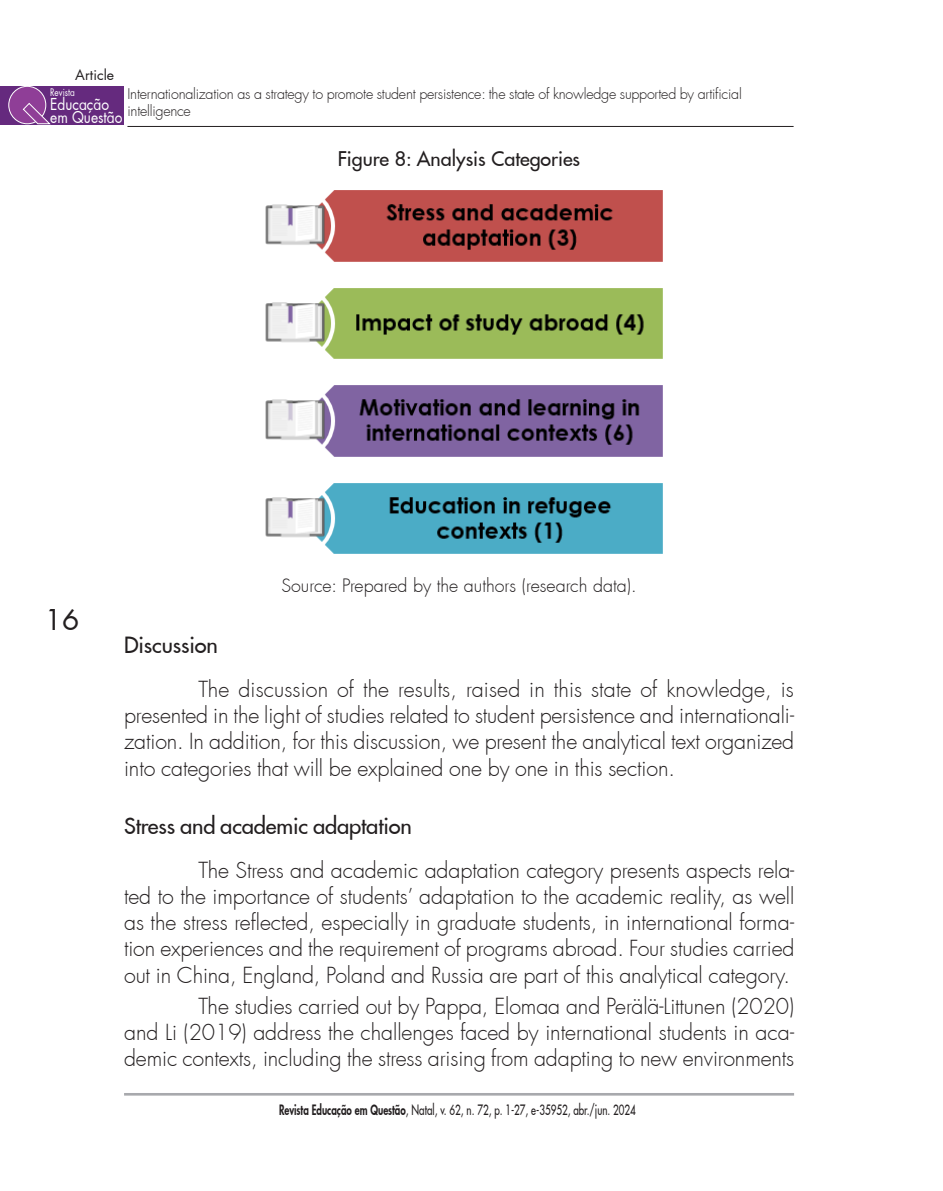
<style>
.page{position:relative;width:943px;height:1191px;background:#fff}
.page>*{position:absolute;margin:0;border:0;box-sizing:border-box;transform-origin:0 0}
.t1{font:28px "Futura LT Paneuropean";color:#231f20}
.SubSubSub{font:500 21.88px "Futura LT Paneuropean";letter-spacing:-.005em;color:#231f20}
.Textoooo{font:300 21.7px/26.2px "Futura LT Paneuropean";letter-spacing:-.005em;color:#231f20;text-align:justify}
.Quadroooo{font:500 19.78px "Futura LT Paneuropean";color:#231f20}
.Legendaaaa{font:300 18.03px "Futura LT Paneuropean";color:#231f20}
.t2{font:16.1px/13.1px "Futura LT Paneuropean";color:#fff;scale:.85 1}
.t3{font:300 14.35px/16.8px "Futura LT Paneuropean";letter-spacing:-.015em;color:#231f20}
.t4{font:500 14px "Futura LT Paneuropean";color:#231f20;scale:.7 1}
.t5{font:14px "Futura LT Paneuropean";color:#231f20}
.t6{font:10.15px "Futura LT Paneuropean";color:#fff;scale:.8 1}
.s1{font-weight:800}
</style>
<div class="page">
<hr style="left:124px;top:1093px;width:670px;height:2px;background:#a8a9ad">
<div style="left:0;top:86px;width:123px;height:39px;background:#652a7e"></div>
<div style="left:9px;top:86px;width:37px;height:38px;background:#8f3e97;border-radius:50%"></div>
<div style="left:9px;top:86px;width:37px;height:38px;border:1px solid #fff;border-radius:50%"></div>
<svg style="left:23px;top:103px;width:28px;height:21px"></svg>
<hr style="left:127px;top:126px;width:666px;height:1px;background:#231f20">
<img style="left:265px;top:190px;width:398px;height:364px">
<p class="t5" style="left:75px;top:63px;width:40px">Article</p>
<p class="t6" style="left:50px;top:83px;width:32px">Revista</p>
<p class="t2" style="left:50px;top:96px;width:87px">Educação em Questão</p>
<p class="t3" style="left:127px;top:85px;width:616px">Internationalization as a strategy to promote student persistence: the state of knowledge supported by artificial intelligence</p>
<p class="Quadroooo" style="left:338px;top:142px;width:244px">Figure 8: Analysis Categories</p>
<p class="t1" style="left:45px;top:596px;width:36px">16</p>
<p class="Legendaaaa" style="left:281px;top:571px;width:357px">Source: Prepared by the authors (research data).</p>
<p class="SubSubSub" style="left:124px;top:627px;width:95px">Discussion</p>
<p class="Textoooo" style="left:124px;top:674px;width:671px;text-indent:74px">The discussion of the results, raised in this state of knowledge, is presented in the light of studies related to student persistence and internationali&shy;zation. In addition, for this discussion, we present the analytical text organized into categories that will be explained one by one in this section.</p>
<p class="SubSubSub" style="left:124px;top:807px;width:289px">Stress and academic adaptation</p>
<p class="Textoooo" style="left:124px;top:855px;width:672px;text-indent:74px">The Stress and academic adaptation category presents aspects rela&shy;ted to the importance of students’ adaptation to the academic reality, as well as the stress reflected, especially in graduate students, in international forma&shy;tion experiences and the requirement of programs abroad. Four studies carried out in China, England, Poland and Russia are part of this analytical category.</p>
<p class="Textoooo" style="left:124px;top:991px;width:671px;text-indent:74px">The studies carried out by Pappa, Elomaa and Perälä-Littunen (2020) and Li (2019) address the challenges faced by international students in aca&shy;demic contexts, including the stress arising from adapting to new environments</p>
<p class="t4" style="left:279px;top:1098px;width:511px"><span class="s1">Revista Educação em Questão</span>, Natal, v. 62, n. 72, p. 1-27, e-35952, abr./jun. 2024</p>
</div>
